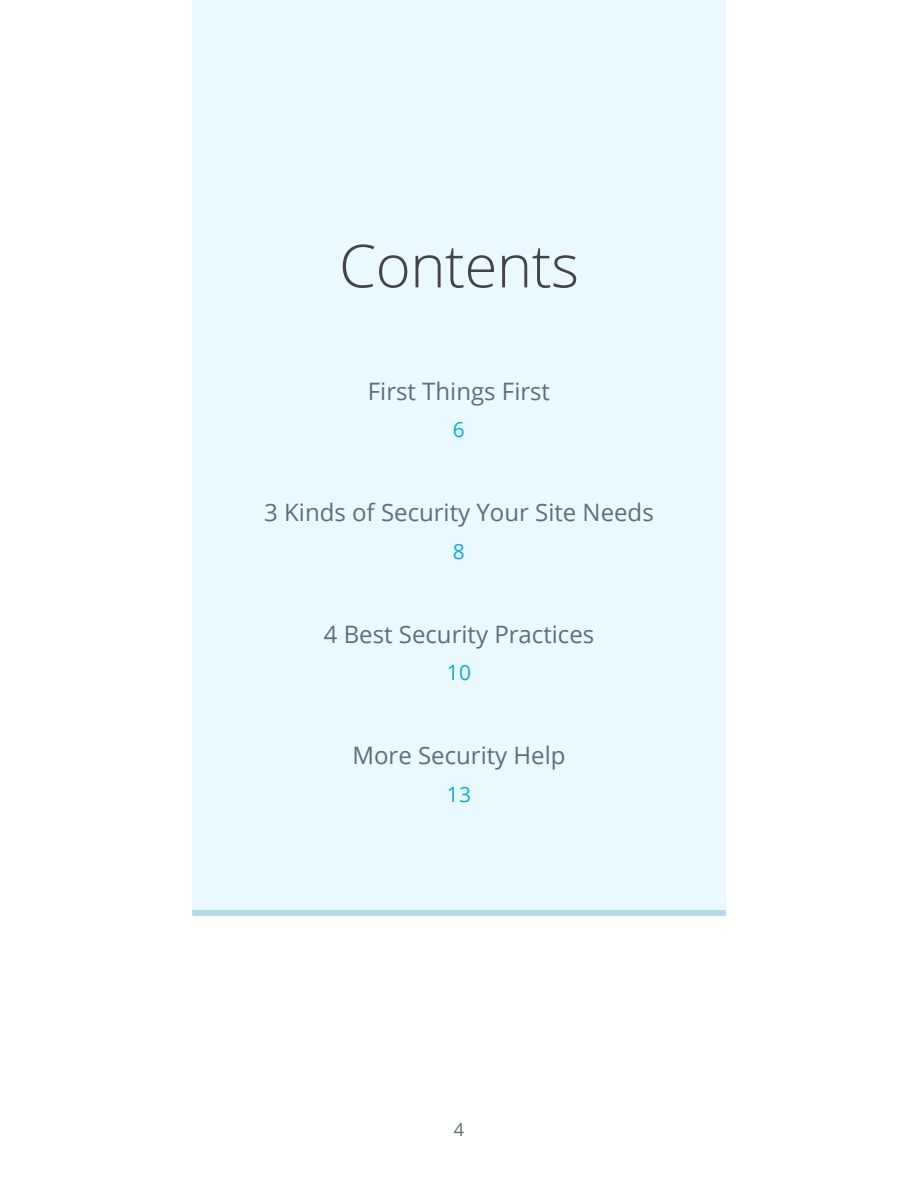
<style>
.page{position:relative;width:918px;height:1188px;background:#fff}
.page>*{position:absolute;margin:0;border:0;box-sizing:border-box;transform-origin:0 0}
.t1{font:300 59.4px "Open Sans";letter-spacing:-.01em;color:#444}
.t2{font:24px "Open Sans";color:#5c7078}
.t3{font:21px "Open Sans";color:#00aeef}
.t4{font:18px "Open Sans";color:#5c7078}
</style>
<div class="page">
<div style="left:192px;top:0;width:534px;height:910px;background:#e9f9ff"></div>
<h1 class="t1" style="left:339px;top:225px;width:242px">Contents</h1>
<p class="t2" style="left:368px;top:375px;width:184px">First Things First</p>
<p class="t3" style="left:453px;top:415px;width:14px">6</p>
<p class="t2" style="left:264px;top:496px;width:391px">3 Kinds of Security Your Site Needs</p>
<p class="t3" style="left:453px;top:537px;width:14px">8</p>
<p class="t2" style="left:324px;top:618px;width:272px">4 Best Security Practices</p>
<p class="t3" style="left:447px;top:658px;width:26px">10</p>
<p class="t2" style="left:352px;top:739px;width:215px">More Security Help</p>
<p class="t3" style="left:447px;top:780px;width:26px">13</p>
<p class="t4" style="left:454px;top:1117px;width:12px">4</p>
</div>
